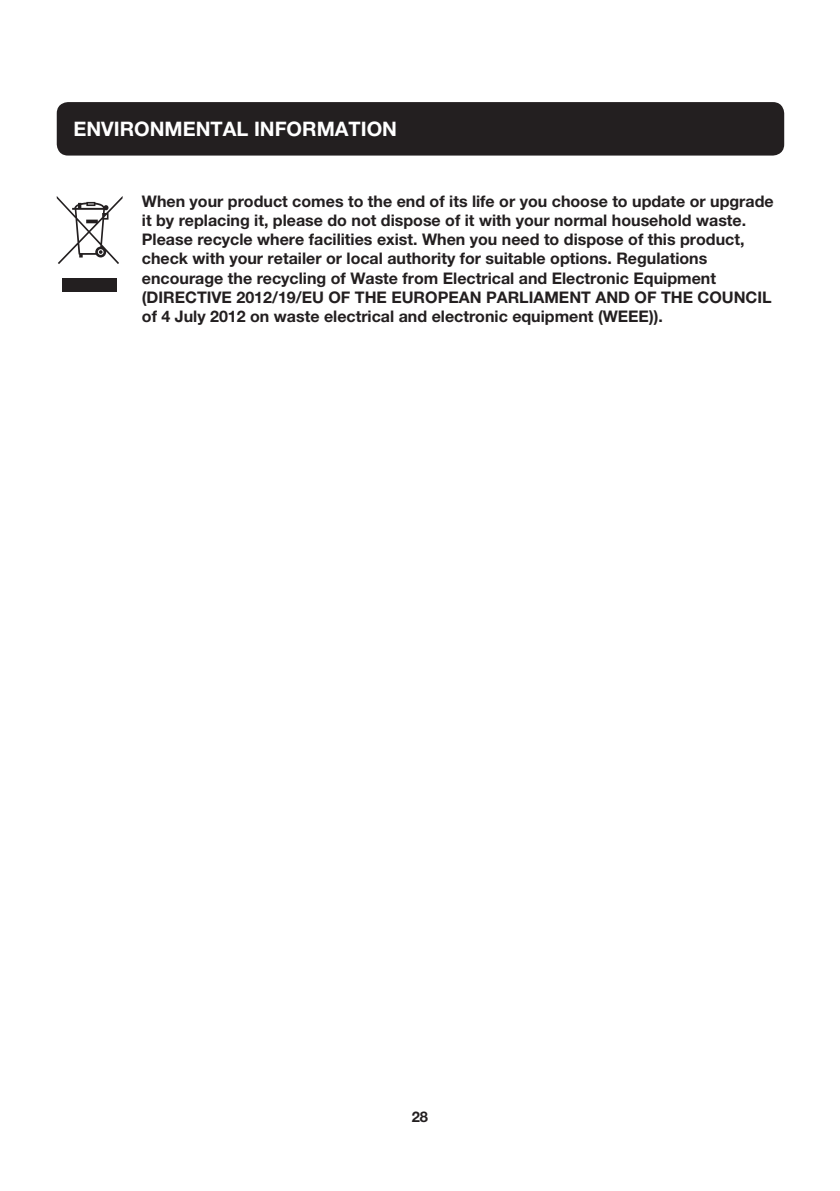
<style>
.page{position:relative;width:840px;height:1191px;background:#fff}
.page>*{position:absolute;margin:0;border:0;box-sizing:border-box;transform-origin:0 0}
.t1{font:700 20px "Helvetica Neue LT Pro";color:#fff}
.t2{font:700 16px/19.2px "Helvetica Neue LT Pro";color:#231f20}
.t3{font:700 14.8px "Helvetica Neue LT Std";color:#231f20}
</style>
<div class="page">
<div style="left:57px;top:102px;width:726px;height:54px;background:#231f20;border-radius:11px"></div>
<svg style="left:57px;top:196px;width:65px;height:68px"></svg>
<div style="left:62px;top:278px;width:55px;height:13px;background:#231f20"></div>
<p class="t1" style="left:73px;top:116px;width:325px">ENVIRONMENTAL INFORMATION</p>
<p class="t2" style="left:142px;top:191px;width:633px">When your product comes to the end of its life or you choose to update or upgrade it by replacing it, please do not dispose of it with your normal household waste.<br>Please recycle where facilities exist. When you need to dispose of this product, check with your retailer or local authority for suitable options. Regulations encourage the recycling of Waste from Electrical and Electronic Equipment (DIRECTIVE 2012/19/EU OF THE EUROPEAN PARLIAMENT AND OF THE COUNCIL of 4 July 2012 on waste electrical and electronic equipment (WEEE)).</p>
<p class="t3" style="left:411px;top:1107px;width:18px">28</p>
</div>
